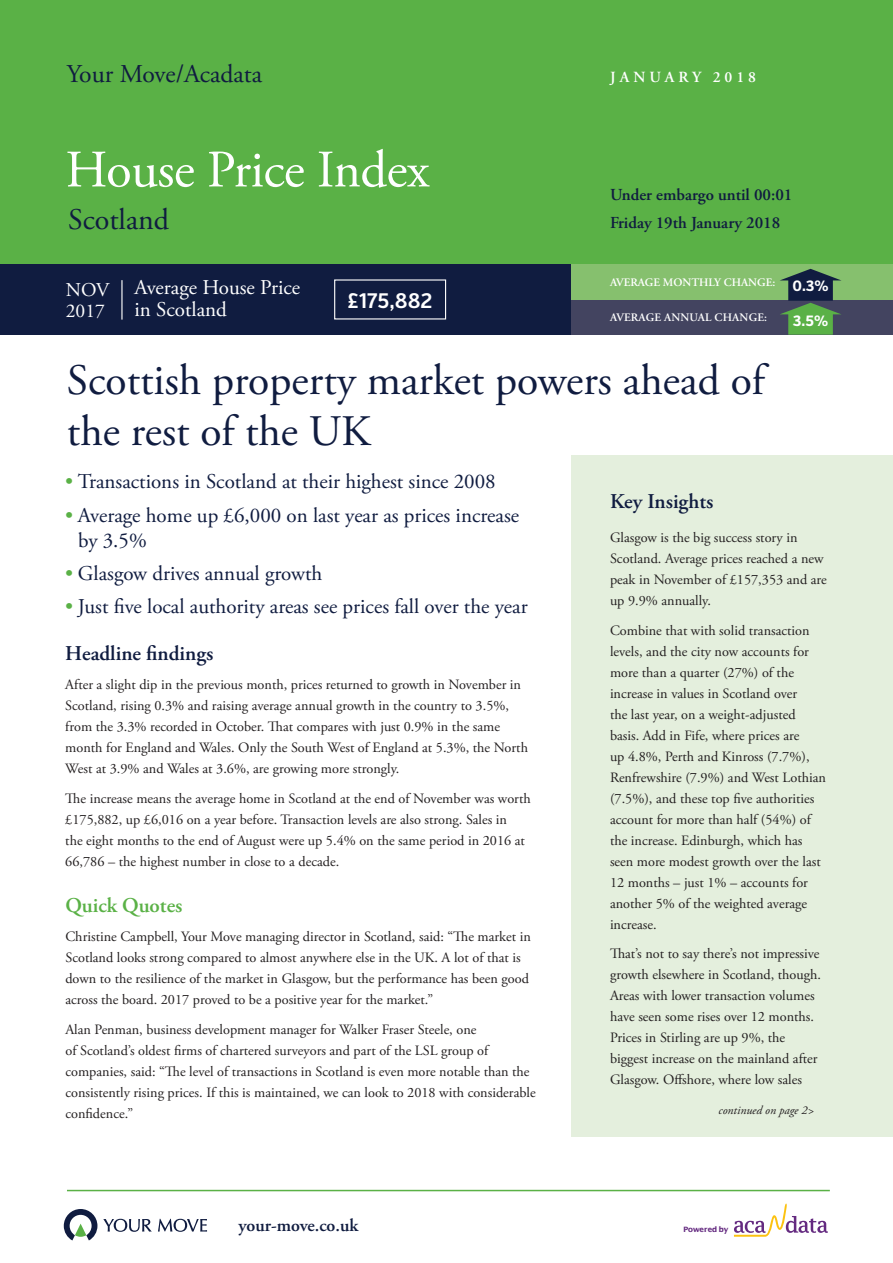
<style>
.page{position:relative;width:893px;height:1263px;background:#fff}
.page>*{position:absolute;margin:0;border:0;box-sizing:border-box;transform-origin:0 0}
.t1{font:52.5px "Adobe Garamond Pro";letter-spacing:-.01em;color:#fff}
.t2{font:43.5px/51px "Adobe Garamond Pro";color:#101c40}
.Paragraph_Style_1{font:30px "Adobe Garamond Pro";color:#101c40}
.Paragraph_Style_1-2{font:25.65px "Adobe Garamond Pro";color:#101c40}
.Paragraph_Style_1-3{font:21px/25.5px "Adobe Garamond Pro";color:#101c40}
.Paragraph_Style_1-4{font:600 21px "Adobe Garamond Pro";color:#101c40}
.t3{font:21px/22.5px "Adobe Garamond Pro";color:#fff}
.Paragraph_Style_1-5{font:600 21px "Adobe Garamond Pro";color:#5ab146}
.t4{font:600 21px "Verb Cond";color:#fff}
.t5{font:19.5px/21px "Adobe Garamond Pro";color:#fff}
.t6{font:600 18px "Adobe Garamond Pro";color:#101c40}
.Paragraph_Style_1-6{font:600 16.8px/27.6px "Adobe Garamond Pro";color:#101c40}
.Paragraph_Style_1-7{font:600 15.45px "Adobe Garamond Pro";letter-spacing:.25em;color:#fff}
.Paragraph_Style_1-8{font:700 14.85px "Verb Cond";color:#fff}
.Paragraph_Style_1-9{font:14.25px/21px "Adobe Garamond Pro";color:#231f20}
.Paragraph_Style_1-10{font:italic 12px "Adobe Garamond Pro";color:#231f20}
.Paragraph_Style_1-11{font:600 11.4px "Adobe Garamond Pro";color:#fff}
.t7{font:700 8.25px "Dialog";color:#642a80}
.s1{color:#5ab146}
</style>
<div class="page">
<svg style="left:734px;top:1203px;width:94px;height:34px"></svg>
<svg style="left:103px;top:1219px;width:49px;height:13px"></svg>
<svg style="left:158px;top:1219px;width:49px;height:13px"></svg>
<svg style="left:64px;top:1209px;width:33px;height:31px"></svg>
<div style="left:0;top:0;width:893px;height:264px;background:#5ab146"></div>
<div style="left:0;top:264px;width:893px;height:71px;background:#101c40"></div>
<div style="left:572px;top:299px;width:321px;height:36px;background:#434460"></div>
<div style="left:572px;top:264px;width:321px;height:35px;background:#86c06e"></div>
<hr style="left:67px;top:1190px;width:763px;height:1px;background:#5ab146">
<div style="left:572px;top:455px;width:321px;height:681px;background:#e4efdd"></div>
<svg style="left:780px;top:269px;width:61px;height:66px"></svg>
<hr style="left:121px;top:280px;width:2px;height:40px;background:#fff">
<p class="Paragraph_Style_1-2" style="left:67px;top:59px;width:197px">Your Move/Acadata</p>
<p class="t1" style="left:65px;top:138px;width:366px">House Price Index</p>
<p class="Paragraph_Style_1" style="left:68px;top:202px;width:103px">Scotland</p>
<p class="t3" style="left:135px;top:277px;width:167px">Average House Price in Scotland</p>
<p class="t5" style="left:66px;top:280px;width:45px">NOV<br>2017</p>
<p class="t4" style="left:348px;top:288px;width:86px">£175,882</p>
<p class="Paragraph_Style_1-7" style="left:610px;top:68px;width:147px">JANUARY 2018</p>
<p class="Paragraph_Style_1-6" style="left:610px;top:181px;width:184px">Under embargo until 00:01<br>Friday 19th January 2018</p>
<p class="Paragraph_Style_1-11" style="left:610px;top:276px;width:167px">AVERAGE MONTHLY CHANGE:</p>
<p class="Paragraph_Style_1-11" style="left:610px;top:311px;width:158px">AVERAGE ANNUAL CHANGE:</p>
<p class="Paragraph_Style_1-8" style="left:792px;top:277px;width:38px">0.3%</p>
<p class="Paragraph_Style_1-8" style="left:793px;top:312px;width:37px">3.5%</p>
<p class="t2" style="left:67px;top:356px;width:699px">Scottish property market powers ahead of the rest of the UK</p>
<p class="Paragraph_Style_1-3" style="left:65px;top:470px;width:432px"><span class="s1">•</span> Transactions in Scotland at their highest since 2008</p>
<p class="Paragraph_Style_1-3" style="left:78px;top:503px;width:443px;text-indent:-13px"><span class="s1">•</span> Average home up £6,000 on last year as prices increase by 3.5%</p>
<p class="Paragraph_Style_1-3" style="left:65px;top:562px;width:259px"><span class="s1">•</span> Glasgow drives annual growth</p>
<p class="Paragraph_Style_1-3" style="left:65px;top:595px;width:464px"><span class="s1">•</span> Just five local authority areas see prices fall over the year</p>
<p class="Paragraph_Style_1-4" style="left:65px;top:641px;width:150px">Headline findings</p>
<p class="Paragraph_Style_1-9" style="left:65px;top:675px;width:464px">After a slight dip in the previous month, prices returned to growth in November in Scotland, rising 0.3% and raising average annual growth in the country to 3.5%, from the 3.3% recorded in October. That compares with just 0.9% in the same month for England and Wales. Only the South West of England at 5.3%, the North West at 3.9% and Wales at 3.6%, are growing more strongly.</p>
<p class="Paragraph_Style_1-9" style="left:65px;top:788px;width:467px">The increase means the average home in Scotland at the end of November was worth £175,882, up £6,016 on a year before. Transaction levels are also strong. Sales in<br>the eight months to the end of August were up 5.4% on the same period in 2016 at 66,786 – the highest number in close to a decade.</p>
<p class="Paragraph_Style_1-5" style="left:65px;top:893px;width:119px">Quick Quotes</p>
<p class="Paragraph_Style_1-9" style="left:65px;top:927px;width:467px">Christine Campbell, Your Move managing director in Scotland, said: “The market in Scotland looks strong compared to almost anywhere else in the UK. A lot of that is down to the resilience of the market in Glasgow, but the performance has been good across the board. 2017 proved to be a positive year for the market.”</p>
<p class="Paragraph_Style_1-9" style="left:65px;top:1019px;width:472px">Alan Penman, business development manager for Walker Fraser Steele, one<br>of Scotland’s oldest firms of chartered surveyors and part of the LSL group of companies, said: “The level of transactions in Scotland is even more notable than the consistently rising prices. If this is maintained, we can look to 2018 with considerable confidence.”</p>
<p class="t6" style="left:239px;top:1215px;width:121px">your-move.co.uk</p>
<p class="Paragraph_Style_1-4" style="left:610px;top:490px;width:105px">Key Insights</p>
<p class="Paragraph_Style_1-9" style="left:610px;top:528px;width:218px">Glasgow is the big success story in<br>Scotland. Average prices reached a new peak in November of £157,353 and are up 9.9% annually.</p>
<p class="Paragraph_Style_1-9" style="left:610px;top:620px;width:217px">Combine that with solid transaction levels, and the city now accounts for more than a quarter (27%) of the increase in values in Scotland over<br>the last year, on a weight-adjusted basis. Add in Fife, where prices are<br>up 4.8%, Perth and Kinross (7.7%), Renfrewshire (7.9%) and West Lothian (7.5%), and these top five authorities account for more than half (54%) of the increase. Edinburgh, which has seen more modest growth over the last 12 months – just 1% – accounts for another 5% of the weighted average increase.</p>
<p class="Paragraph_Style_1-9" style="left:610px;top:944px;width:213px">That’s not to say there’s not impressive growth elsewhere in Scotland, though.<br>Areas with lower transaction volumes have seen some rises over 12 months.<br>Prices in Stirling are up 9%, the biggest increase on the mainland after Glasgow. Offshore, where low sales</p>
<p class="Paragraph_Style_1-10" style="left:719px;top:1102px;width:97px">continued on page 2&gt;</p>
<p class="t7" style="left:683px;top:1225px;width:46px">Powered by</p>
</div>
